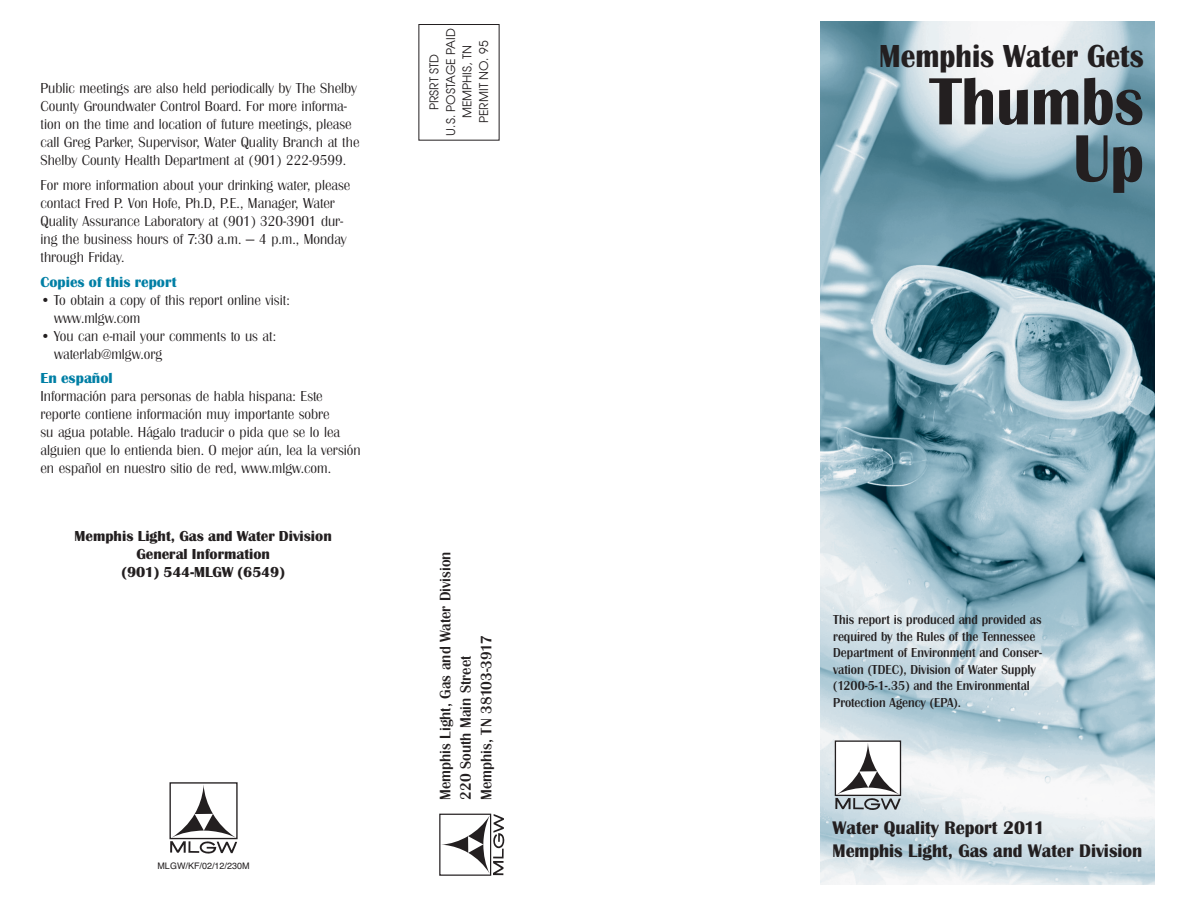
<style>
.page{position:relative;width:1188px;height:918px;background:#fff}
.page>*{position:absolute;margin:0;border:0;box-sizing:border-box;transform-origin:0 0}
.t1{font:700 69px/57px "Britannic";color:#231f20;text-align:right;scale:.89 1}
.t2{font:700 33px "Britannic";color:#231f20;scale:.89 1}
.t3{font:700 18.9px/22.5px "Britannic";color:#231f20;scale:.95 1}
.t4{font:500 15.75px/20.5px "Britannic T";color:#231f20}
.t5{font:15px/18px "Britannic T Ligh";color:#231f20}
.t6{font:700 15px/18px "Britannic T";color:#231f20;text-align:center}
.t7{font:700 15px "Britannic T";color:#007fa5}
.t8{font:500 13.5px/16.5px "Britannic T";color:#231f20;scale:.95 1}
.t9{font:12px/16.5px "Avant Garde";color:#231f20;text-align:center}
.t10{font:9px "Helvetica";color:#231f20}
</style>
<div class="page">
<img style="left:820px;top:21px;width:334px;height:863px">
<div style="left:439px;top:814px;width:52px;height:62px;border:1px solid #231f20"></div>
<svg style="left:441px;top:814px;width:63px;height:61px"></svg>
<div style="left:170px;top:782px;width:68px;height:57px;border:1px solid #231f20"></div>
<svg style="left:170px;top:784px;width:67px;height:70px"></svg>
<div style="left:835px;top:740px;width:66px;height:56px;border:1px solid #231f20"></div>
<svg style="left:835px;top:742px;width:66px;height:68px"></svg>
<p class="t5" style="left:40px;top:80px;width:321px">Public meetings are also held periodically by The Shelby County Groundwater Control Board. For more informa&shy;tion on the time and location of future meetings, please call Greg Parker, Supervisor, Water Quality Branch at the Shelby County Health Department at (901) 222-9599.</p>
<p class="t5" style="left:40px;top:177px;width:311px">For more information about your drinking water, please contact Fred P. Von Hofe, Ph.D, P.E., Manager, Water Quality Assurance Laboratory at (901) 320-3901 dur&shy;ing the business hours of 7:30 a.m. — 4 p.m., Monday through Friday.</p>
<p class="t7" style="left:40px;top:276px;width:138px">Copies of this report</p>
<p class="t5" style="left:54px;top:292px;width:237px;text-indent:-14px">• To obtain a copy of this report online visit: www.mlgw.com</p>
<p class="t5" style="left:54px;top:328px;width:224px;text-indent:-14px">• You can e-mail your comments to us at: waterlab@mlgw.org</p>
<p class="t7" style="left:40px;top:373px;width:74px">En español</p>
<p class="t5" style="left:40px;top:389px;width:322px">Información para personas de habla hispana: Este reporte contiene información muy importante sobre<br>su agua potable. Hágalo traducir o pida que se lo lea alguien que lo entienda bien. O mejor aún, lea la versión en español en nuestro sitio de red, www.mlgw.com.</p>
<p class="t6" style="left:75px;top:528px;width:259px">Memphis Light, Gas and Water Division<br>General Information<br>(901) 544-MLGW (6549)</p>
<p class="t10" style="left:158px;top:862px;width:94px">MLGW/KF/02/12/230M</p>
<p class="t9" style="left:427px;top:136px;width:109px;rotate:-90deg">PRSRT STD<br>U.S. POSTAGE PAID<br>MEMPHIS, TN<br>PERMIT NO. 95</p>
<p class="t4" style="left:436px;top:800px;width:250px;rotate:-90deg">Memphis Light, Gas and Water Division<br>220 South Main Street<br>Memphis, TN 38103-3917</p>
<h2 class="t2" style="left:879px;top:45px;width:299px">Memphis Water Gets</h2>
<h1 class="t1" style="left:930px;top:79px;width:242px">Thumbs<br>Up</h1>
<p class="t8" style="left:833px;top:613px;width:221px">This report is produced and provided as required by the Rules of the Tennessee Department of Environment and Conser&shy;vation (TDEC), Division of Water Supply (1200-5-1-.35) and the Environmental Protection Agency (EPA).</p>
<p class="t3" style="left:832px;top:818px;width:328px">Water Quality Report 2011<br>Memphis Light, Gas and Water Division</p>
</div>
